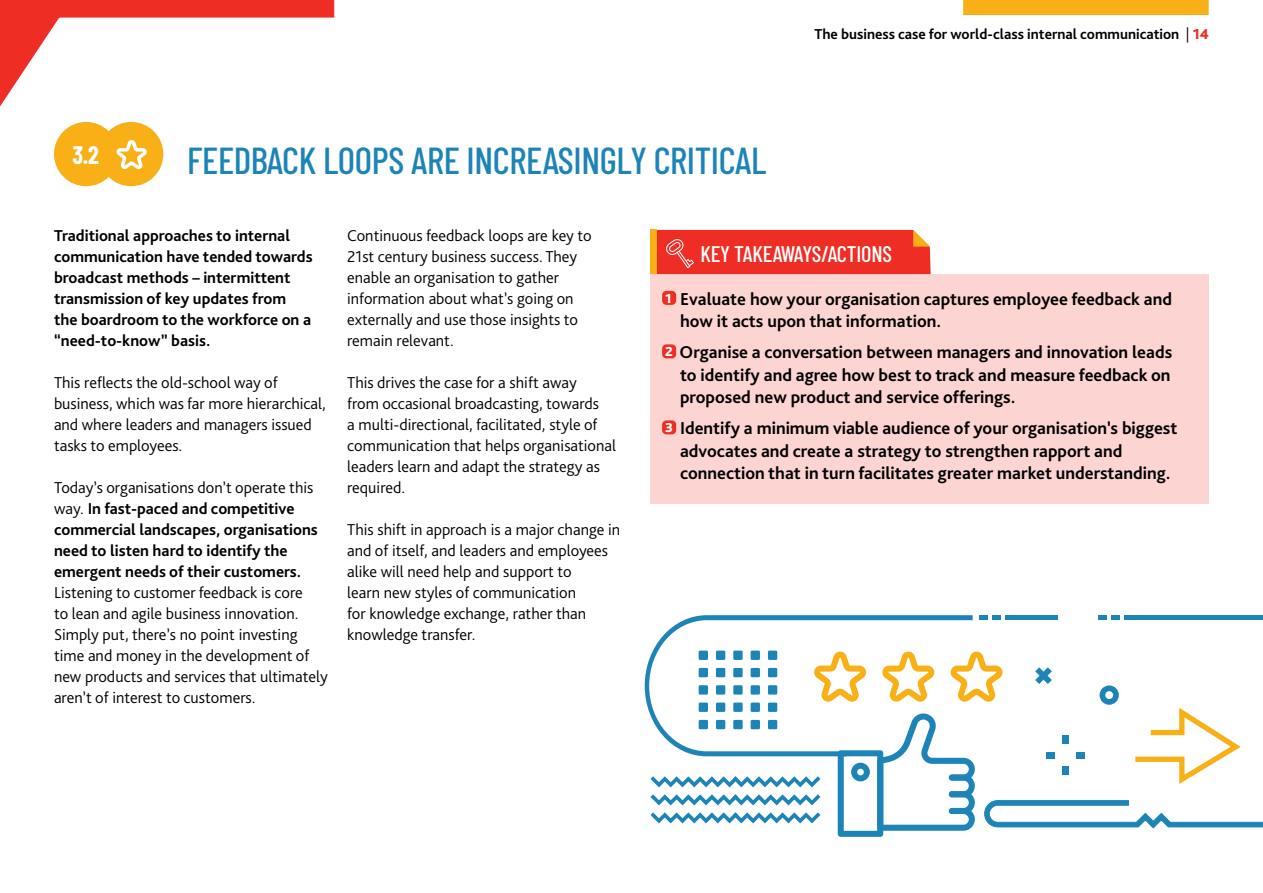
<style>
.page{position:relative;width:1263px;height:893px;background:#fff}
.page>*{position:absolute;margin:0;border:0;box-sizing:border-box;transform-origin:0 0}
.t1{font:500 37.5px "Barlow Condensed";letter-spacing:-.01em;color:#1d84b8}
.t2{font:700 24.6px "Barlow Condensed";color:#fff}
.t3{font:500 22.5px "Barlow Condensed";letter-spacing:-.01em;color:#fff}
.t4{font:700 18px/22.5px "Bliss Pro";color:#000}
.t5{font:300 16.5px/21px "Bliss Pro";color:#000}
.t6{font:700 16.5px/21px "Bliss Pro";color:#000}
.t7{font:700 15px "Bliss Pro";color:#000}
.s1{font-weight:300}
.s2{font-weight:800;color:#ee2d24}
.s3{font-weight:800;font-size:13.65px;color:#fff}
</style>
<div class="page">
<div style="left:963px;top:0;width:245px;height:15px;background:#f9b016"></div>
<svg style="left:0;top:0;width:335px;height:185px"></svg>
<div style="left:54px;top:122px;width:64px;height:64px;background:#f9b016;border-radius:50%"></div>
<div style="left:99px;top:122px;width:64px;height:64px;background:#f9b016;border-radius:50%"></div>
<svg style="left:1135px;top:708px;width:106px;height:76px"></svg>
<div style="left:651px;top:274px;width:558px;height:230px;background:#fcd5d3"></div>
<div style="left:651px;top:230px;width:280px;height:44px;background:#ee2d24"></div>
<div style="left:662px;top:291px;width:14px;height:14px;background:#ee2d24;border-radius:4px"></div>
<div style="left:662px;top:344px;width:14px;height:14px;background:#ee2d24;border-radius:4px"></div>
<div style="left:662px;top:420px;width:14px;height:14px;background:#ee2d24;border-radius:4px"></div>
<svg style="left:973px;top:652px;width:30px;height:50px"></svg>
<svg style="left:838px;top:756px;width:137px;height:81px"></svg>
<svg style="left:645px;top:615px;width:328px;height:141px"></svg>
<div style="left:699px;top:651px;width:9px;height:9px;background:#1d84b8;border:2px solid #1d84b8"></div>
<div style="left:716px;top:651px;width:9px;height:9px;background:#1d84b8;border:2px solid #1d84b8"></div>
<div style="left:733px;top:651px;width:10px;height:9px;background:#1d84b8;border:2px solid #1d84b8"></div>
<div style="left:751px;top:651px;width:9px;height:9px;background:#1d84b8;border:2px solid #1d84b8"></div>
<div style="left:699px;top:668px;width:9px;height:9px;background:#1d84b8"></div>
<div style="left:716px;top:668px;width:9px;height:9px;background:#1d84b8"></div>
<div style="left:733px;top:668px;width:10px;height:9px;background:#1d84b8;border:2px solid #1d84b8"></div>
<div style="left:751px;top:668px;width:9px;height:9px;background:#1d84b8"></div>
<div style="left:699px;top:685px;width:9px;height:10px;background:#1d84b8;border:2px solid #1d84b8"></div>
<div style="left:716px;top:685px;width:9px;height:10px;background:#1d84b8;border:2px solid #1d84b8"></div>
<div style="left:733px;top:685px;width:10px;height:10px;background:#1d84b8;border:2px solid #1d84b8"></div>
<div style="left:751px;top:685px;width:9px;height:10px;background:#1d84b8;border:2px solid #1d84b8"></div>
<div style="left:699px;top:703px;width:9px;height:9px;background:#1d84b8;border:2px solid #1d84b8"></div>
<div style="left:716px;top:703px;width:9px;height:9px;background:#1d84b8;border:2px solid #1d84b8"></div>
<div style="left:733px;top:703px;width:10px;height:9px;background:#1d84b8;border:2px solid #1d84b8"></div>
<div style="left:751px;top:703px;width:9px;height:9px;background:#1d84b8;border:2px solid #1d84b8"></div>
<div style="left:699px;top:720px;width:9px;height:9px;background:#1d84b8"></div>
<div style="left:716px;top:720px;width:9px;height:9px;background:#1d84b8"></div>
<div style="left:733px;top:720px;width:10px;height:9px;background:#1d84b8;border:2px solid #1d84b8"></div>
<div style="left:751px;top:720px;width:9px;height:9px;background:#1d84b8"></div>
<div style="left:768px;top:651px;width:9px;height:9px;background:#1d84b8;border:2px solid #1d84b8"></div>
<div style="left:768px;top:668px;width:9px;height:9px;background:#1d84b8"></div>
<div style="left:768px;top:685px;width:9px;height:10px;background:#1d84b8;border:2px solid #1d84b8"></div>
<div style="left:768px;top:703px;width:9px;height:9px;background:#1d84b8;border:2px solid #1d84b8"></div>
<div style="left:768px;top:720px;width:9px;height:9px;background:#1d84b8"></div>
<svg style="left:650px;top:776px;width:170px;height:11px"></svg>
<svg style="left:650px;top:794px;width:170px;height:11px"></svg>
<svg style="left:650px;top:812px;width:170px;height:11px"></svg>
<svg style="left:1099px;top:685px;width:20px;height:20px"></svg>
<svg style="left:1035px;top:667px;width:17px;height:17px"></svg>
<div style="left:1077px;top:752px;width:8px;height:6px;background:#1d84b8"></div>
<div style="left:1046px;top:752px;width:8px;height:6px;background:#1d84b8"></div>
<div style="left:1062px;top:766px;width:7px;height:9px;background:#1d84b8"></div>
<div style="left:1062px;top:735px;width:7px;height:9px;background:#1d84b8"></div>
<svg style="left:116px;top:140px;width:31px;height:29px"></svg>
<div style="left:1124px;top:615px;width:139px;height:5px;background:#1d84b8"></div>
<div style="left:1111px;top:615px;width:8px;height:5px;background:#1d84b8"></div>
<div style="left:1098px;top:615px;width:8px;height:5px;background:#1d84b8"></div>
<div style="left:1005px;top:615px;width:53px;height:5px;background:#1d84b8"></div>
<div style="left:992px;top:615px;width:8px;height:5px;background:#1d84b8"></div>
<div style="left:979px;top:615px;width:8px;height:5px;background:#1d84b8"></div>
<svg style="left:984px;top:800px;width:279px;height:28px"></svg>
<h2 class="t2" style="left:72px;top:138px;width:28px">3.2</h2>
<h1 class="t1" style="left:187px;top:133px;width:581px">FEEDBACK LOOPS ARE INCREASINGLY CRITICAL</h1>
<p class="t7" style="left:814px;top:25px;width:396px">The business case for world-class internal communication <span class="s1">|</span> <span class="s2">14</span></p>
<p class="t6" style="left:54px;top:225px;width:260px">Traditional approaches to internal communication have tended towards broadcast methods – intermittent transmission of key updates from the boardroom to the workforce on a “need-to-know” basis.</p>
<p class="t5" style="left:54px;top:372px;width:273px">This reflects the old-school way of business, which was far more hierarchical, and where leaders and managers issued tasks to employees.</p>
<p class="t6" style="left:54px;top:477px;width:265px"><span class="s1">Today’s organisations don’t operate this way.</span> In fast-paced and competitive commercial landscapes, organisations need to listen hard to identify the emergent needs of their customers.</p>
<p class="t5" style="left:54px;top:582px;width:275px">Listening to customer feedback is core<br>to lean and agile business innovation.<br>Simply put, there’s no point investing time and money in the development of new products and services that ultimately aren’t of interest to customers.</p>
<p class="t5" style="left:347px;top:225px;width:246px">Continuous feedback loops are key to<br>21st century business success. They enable an organisation to gather information about what’s going on externally and use those insights to remain relevant.</p>
<p class="t5" style="left:347px;top:372px;width:270px">This drives the case for a shift away<br>from occasional broadcasting, towards<br>a multi-directional, facilitated, style of communication that helps organisational leaders learn and adapt the strategy as required.</p>
<p class="t5" style="left:347px;top:519px;width:274px">This shift in approach is a major change in and of itself, and leaders and employees alike will need help and support to<br>learn new styles of communication<br>for knowledge exchange, rather than knowledge transfer.</p>
<h3 class="t3" style="left:700px;top:238px;width:193px">KEY TAKEAWAYS/ACTIONS</h3>
<p class="t4" style="left:680px;top:288px;width:494px;text-indent:-15px"><span class="s3">1</span> Evaluate how your organisation captures employee feedback and how it acts upon that information.</p>
<p class="t4" style="left:680px;top:341px;width:494px;text-align:justify;text-indent:-15px"><span class="s3">2</span> Organise a conversation between managers and innovation leads to identify and agree how best to track and measure feedback on proposed new product and service offerings.</p>
<p class="t4" style="left:680px;top:417px;width:499px;text-indent:-15px"><span class="s3">3</span> Identify a minimum viable audience of your organisation’s biggest advocates and create a strategy to strengthen rapport and connection that in turn facilitates greater market understanding.</p>
</div>
